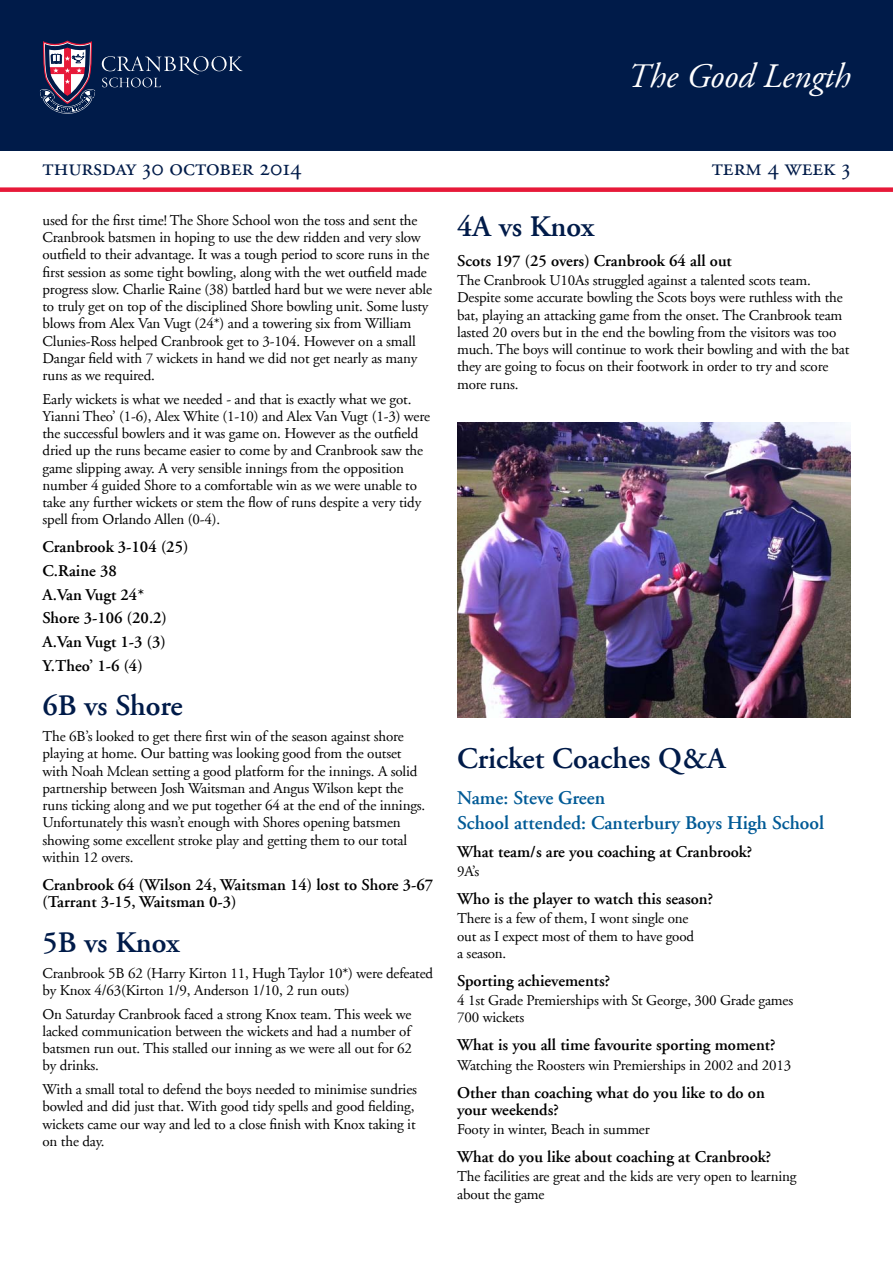
<style>
.page{position:relative;width:893px;height:1263px;background:#fff}
.page>*{position:absolute;margin:0;border:0;box-sizing:border-box;transform-origin:0 0}
.t1{font:italic 34.5px "Adobe Garamond";color:#fff}
.t2{font:600 30px "Adobe Garamond";color:#001b49}
.t3{font:24px "Adobe Garamond Regular SC";color:#001b49}
.t4{font:600 19.5px/25.2px "Adobe Garamond";color:#005a96}
.t5{font:600 16.5px/23.7px "Adobe Garamond";color:#000}
.t6{font:15px/17.2px "Adobe Garamond";letter-spacing:-.01em;color:#000}
</style>
<div class="page">
<img style="left:457px;top:422px;width:393px;height:295px">
<div style="left:0;top:0;width:893px;height:151px;background:#001b49"></div>
<svg style="left:102px;top:56px;width:141px;height:31px"></svg>
<svg style="left:40px;top:41px;width:55px;height:73px"></svg>
<div style="left:0;top:187px;width:893px;height:5px;background:#e71939"></div>
<h1 class="t1" style="left:628px;top:58px;width:224px">The Good Length</h1>
<h3 class="t3" style="left:43px;top:154px;width:261px">thursday 30 october 2014</h3>
<h3 class="t3" style="left:712px;top:154px;width:140px">term 4 week 3</h3>
<p class="t6" style="left:43px;top:212px;width:391px">used for the first time! The Shore School won the toss and sent the Cranbrook batsmen in hoping to use the dew ridden and very slow outfield to their advantage. It was a tough period to score runs in the first session as some tight bowling, along with the wet outfield made progress slow. Charlie Raine (38) battled hard but we were never able to truly get on top of the disciplined Shore bowling unit. Some lusty blows from Alex Van Vugt (24*) and a towering six from William Clunies-Ross helped Cranbrook get to 3-104. However on a small Dangar field with 7 wickets in hand we did not get nearly as many runs as we required.</p>
<p class="t6" style="left:43px;top:391px;width:389px">Early wickets is what we needed - and that is exactly what we got.<br>Yianni Theo’ (1-6), Alex White (1-10) and Alex Van Vugt (1-3) were the successful bowlers and it was game on. However as the outfield dried up the runs became easier to come by and Cranbrook saw the game slipping away. A very sensible innings from the opposition number 4 guided Shore to a comfortable win as we were unable to take any further wickets or stem the flow of runs despite a very tidy spell from Orlando Allen (0-4).</p>
<p class="t5" style="left:43px;top:536px;width:147px">Cranbrook 3-104 (25)<br>C.Raine 38<br>A.Van Vugt 24*<br>Shore 3-106 (20.2)<br>A.Van Vugt 1-3 (3)<br>Y.Theo’ 1-6 (4)</p>
<h2 class="t2" style="left:43px;top:689px;width:142px">6B vs Shore</h2>
<p class="t6" style="left:43px;top:728px;width:384px">The 6B’s looked to get there first win of the season against shore playing at home. Our batting was looking good from the outset with Noah Mclean setting a good platform for the innings. A solid partnership between Josh Waitsman and Angus Wilson kept the runs ticking along and we put together 64 at the end of the innings.<br>Unfortunately this wasn’t enough with Shores opening batsmen showing some excellent stroke play and getting them to our total within 12 overs.</p>
<p class="t5" style="left:43px;top:876px;width:392px;line-height:17.2px">Cranbrook 64 (Wilson 24, Waitsman 14) lost to Shore 3-67 (Tarrant 3-15, Waitsman 0-3)</p>
<h2 class="t2" style="left:43px;top:926px;width:139px">5B vs Knox</h2>
<p class="t6" style="left:43px;top:965px;width:392px">Cranbrook 5B 62 (Harry Kirton 11, Hugh Taylor 10*) were defeated by Knox 4/63(Kirton 1/9, Anderson 1/10, 2 run outs)</p>
<p class="t6" style="left:43px;top:1005px;width:371px;text-align:justify">On Saturday Cranbrook faced a strong Knox team. This week we lacked communication between the wickets and had a number of batsmen run out. This stalled our inning as we were all out for 62 by drinks.</p>
<p class="t6" style="left:43px;top:1081px;width:376px">With a small total to defend the boys needed to minimise sundries bowled and did just that. With good tidy spells and good fielding, wickets came our way and led to a close finish with Knox taking it on the day.</p>
<h2 class="t2" style="left:457px;top:210px;width:139px">4A vs Knox</h2>
<p class="t5" style="left:457px;top:249px;width:276px">Scots 197 (25 overs) Cranbrook 64 all out</p>
<p class="t6" style="left:457px;top:272px;width:394px">The Cranbrook U10As struggled against a talented scots team.<br>Despite some accurate bowling the Scots boys were ruthless with the bat, playing an attacking game from the onset. The Cranbrook team lasted 20 overs but in the end the bowling from the visitors was too much. The boys will continue to work their bowling and with the bat they are going to focus on their footwork in order to try and score more runs.</p>
<h2 class="t2" style="left:457px;top:742px;width:270px">Cricket Coaches Q&amp;A</h2>
<h3 class="t4" style="left:457px;top:785px;width:368px">Name: Steve Green<br>School attended: Canterbury Boys High School</h3>
<p class="t5" style="left:457px;top:840px;width:297px">What team/s are you coaching at Cranbrook?</p>
<p class="t6" style="left:457px;top:863px;width:24px">9A’s</p>
<p class="t5" style="left:457px;top:887px;width:258px">Who is the player to watch this season?</p>
<p class="t6" style="left:457px;top:910px;width:239px">There is a few of them, I wont single one out as I expect most of them to have good a season.</p>
<p class="t5" style="left:457px;top:969px;width:155px">Sporting achievements?</p>
<p class="t6" style="left:457px;top:992px;width:338px">4 1st Grade Premierships with St George, 300 Grade games<br>700 wickets</p>
<p class="t5" style="left:457px;top:1033px;width:320px">What is you all time favourite sporting moment?</p>
<p class="t6" style="left:457px;top:1057px;width:336px">Watching the Roosters win Premierships in 2002 and 2013</p>
<p class="t5" style="left:457px;top:1084px;width:309px;line-height:17.2px">Other than coaching what do you like to do on your weekends?</p>
<p class="t6" style="left:457px;top:1121px;width:194px">Footy in winter, Beach in summer</p>
<p class="t5" style="left:457px;top:1145px;width:316px">What do you like about coaching at Cranbrook?</p>
<p class="t6" style="left:457px;top:1168px;width:341px">The facilities are great and the kids are very open to learning about the game</p>
</div>
